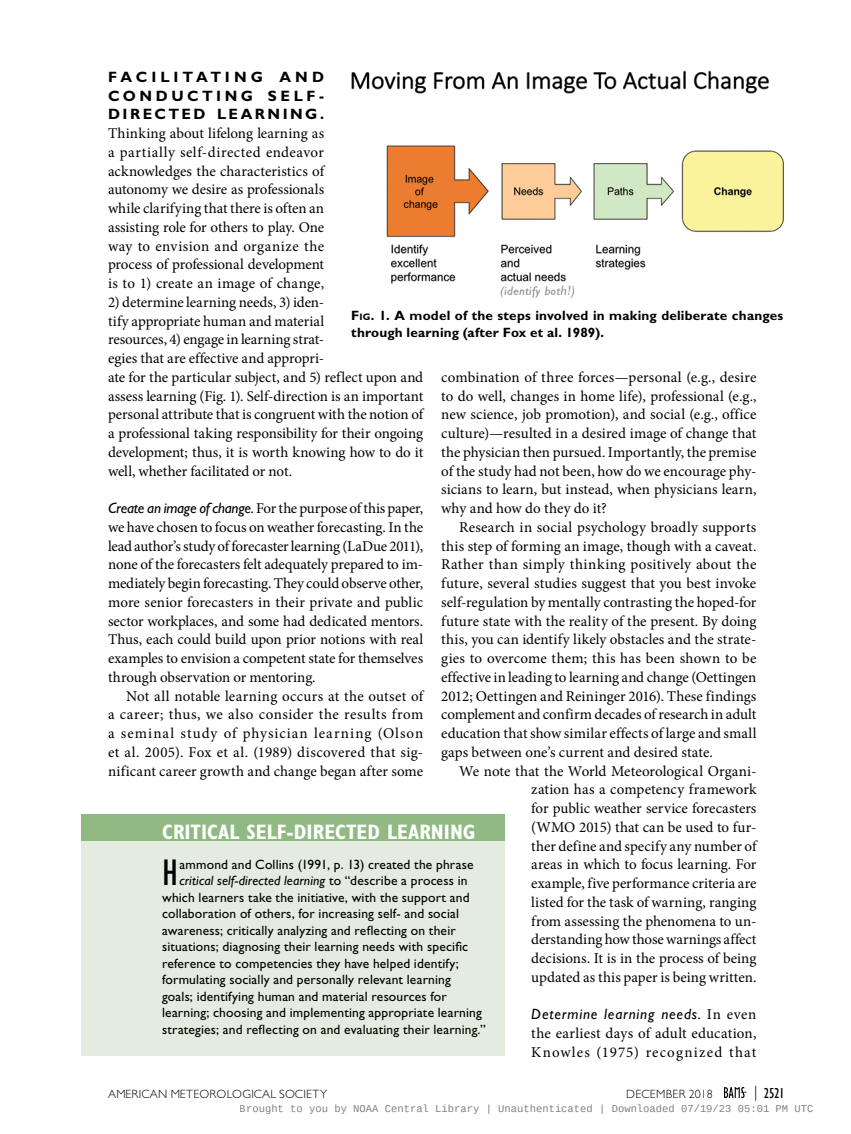
<style>
.page{position:relative;width:851px;height:1134px;background:#fff}
.page>*{position:absolute;margin:0;border:0;box-sizing:border-box;transform-origin:0 0}
.Sidebar_First_Paragr{font:condensed 38.25px "Gill Sans Std";color:#000}
.Sidebar_Title{font:700 condensed 21px "Gill Sans Std";color:#fff}
.Body_Text{font:15px/18.8px "Minion Pro";letter-spacing:.005em;color:#000;text-align:justify}
.First_Paragraph_w_bo{font:15px/18.8px "Minion Pro";letter-spacing:-.005em;color:#000;text-align:justify}
.First_Paragraph_w_it{font:15px/18.8px "Minion Pro";letter-spacing:.005em;color:#000;text-align:justify}
.t1{font:condensed 15px "Gill Sans Std";color:#000}
.Sidebar_First_Paragr-2{font:13.5px "Gill Sans Std";letter-spacing:.015em;color:#000}
.Caption__figure{font:700 13.5px/16.5px "Gill Sans Std";letter-spacing:.015em;color:#000}
.Sidebar_First_Paragr-3{font:italic 13.5px "Gill Sans Std";letter-spacing:.015em;color:#000}
.t2{font:300 12px "Gill Sans Std";letter-spacing:.02em;color:#000}
.t3{font:10.5px "Liberation Mono";color:rgb(0 0 0/.5)}
.s1{font-family:"Gill Sans Std";font-weight:700}
.s2{font-family:"Gill Sans Std";font-style:italic}
.s3{font-style:inherit}
.s4{font-size:9.45px}
.s5{font-style:normal}
.s6{font-weight:300;font-stretch:normal}
</style>
<div class="page">
<div style="left:81px;top:814px;width:423px;height:242px;background:#e4ecdf"></div>
<div style="left:81px;top:814px;width:423px;height:27px;background:#90b983"></div>
<img style="left:351px;top:70px;width:432px;height:228px">
<svg style="left:724px;top:1087px;width:22px;height:11px"></svg>
<p class="First_Paragraph_w_bo" style="left:108px;top:68px;width:218px"><span class="s1">FACILITATING AND CONDUCTING SELF-DIRECTED LEARNING.<br></span>Thinking about lifelong learning as a partially self-directed endeavor acknowledges the characteristics of autonomy we desire as professionals while clarifying that there is often an assisting role for others to play. One way to envision and organize the process of professional development is to 1) create an image of change,</p>
<p class="First_Paragraph_w_bo" style="left:108px;top:293px;width:317px;text-align:left">2) determine learning needs, 3) iden-<br>tify appropriate human and material<br>resources, 4) engage in learning strat-<br>egies that are effective and appropri-<br>ate for the particular subject, and 5) reflect upon and assess learning (Fig. 1). Self-direction is an important personal attribute that is congruent with the notion of a professional taking responsibility for their ongoing development; thus, it is worth knowing how to do it well, whether facilitated or not.</p>
<p class="First_Paragraph_w_it" style="left:108px;top:499px;width:317px"><span class="s2">Create an image of change.</span> For the purpose of this paper, we have chosen to focus on weather forecasting. In the lead author’s study of forecaster learning (LaDue 2011), none of the forecasters felt adequately prepared to im&shy;mediately begin forecasting. They could observe other, more senior forecasters in their private and public sector workplaces, and some had dedicated mentors.<br>Thus, each could build upon prior notions with real examples to envision a competent state for themselves through observation or mentoring.</p>
<p class="Body_Text" style="left:108px;top:686px;width:317px;text-indent:18px">Not all notable learning occurs at the outset of a career; thus, we also consider the results from a seminal study of physician learning (Olson et al. 2005). Fox et al. (1989) discovered that sig&shy;nificant career growth and change began after some</p>
<p class="Caption__figure" style="left:351px;top:307px;width:433px"><span class="s3">F</span><span class="s4">ig</span><span class="s3">.</span> 1. A model of the steps involved in making deliberate changes through learning (after Fox et al. 1989).</p>
<p class="Body_Text" style="left:441px;top:368px;width:317px">combination of three forces—personal (e.g., desire to do well, changes in home life), professional (e.g., new science, job promotion), and social (e.g., office culture)—resulted in a desired image of change that the physician then pursued. Importantly, the premise of the study had not been, how do we encourage phy&shy;sicians to learn, but instead, when physicians learn, why and how do they do it?</p>
<p class="Body_Text" style="left:441px;top:518px;width:317px;text-indent:18px">Research in social psychology broadly supports this step of forming an image, though with a caveat.<br>Rather than simply thinking positively about the future, several studies suggest that you best invoke self-regulation by mentally contrasting the hoped-for future state with the reality of the present. By doing this, you can identify likely obstacles and the strate&shy;gies to overcome them; this has been shown to be effective in leading to learning and change (Oettingen 2012; Oettingen and Reininger 2016). These findings complement and confirm decades of research in adult education that show similar effects of large and small gaps between one’s current and desired state.</p>
<p class="Body_Text" style="left:531px;top:761px;width:227px;text-indent:-72px">We note that the World Meteorological Organi&shy;zation has a competency framework for public weather service forecasters (WMO 2015) that can be used to fur&shy;ther define and specify any number of areas in which to focus learning. For example, five performance criteria are listed for the task of warning, ranging from assessing the phenomena to un&shy;derstanding how those warnings affect decisions. It is in the process of being updated as this paper is being written.</p>
<p class="First_Paragraph_w_it" style="left:531px;top:1005px;width:227px"><span class="s2">Determine learning needs.</span> In even the earliest days of adult education, Knowles (1975) recognized that</p>
<p class="Sidebar_Title" style="left:162px;top:820px;width:315px">CRITICAL SELF-DIRECTED LEARNING</p>
<p class="Sidebar_First_Paragr" style="left:162px;top:852px;width:17px">H</p>
<p class="Sidebar_First_Paragr-2" style="left:179px;top:856px;width:295px">ammond and Collins (1991, p. 13) created the phrase</p>
<p class="Sidebar_First_Paragr-3" style="left:179px;top:873px;width:289px">critical self-directed learning <span class="s5">to “describe a process in</span></p>
<p class="Sidebar_First_Paragr-2" style="left:162px;top:889px;width:309px">which learners take the initiative, with the support and</p>
<p class="Sidebar_First_Paragr-2" style="left:162px;top:906px;width:298px">collaboration of others, for increasing self- and social</p>
<p class="Sidebar_First_Paragr-2" style="left:162px;top:922px;width:295px">awareness; critically analyzing and reflecting on their</p>
<p class="Sidebar_First_Paragr-2" style="left:162px;top:939px;width:307px">situations; diagnosing their learning needs with specific</p>
<p class="Sidebar_First_Paragr-2" style="left:162px;top:955px;width:298px">reference to competencies they have helped identify;</p>
<p class="Sidebar_First_Paragr-2" style="left:162px;top:972px;width:290px">formulating socially and personally relevant learning</p>
<p class="Sidebar_First_Paragr-2" style="left:162px;top:988px;width:286px">goals; identifying human and material resources for</p>
<p class="Sidebar_First_Paragr-2" style="left:162px;top:1005px;width:321px">learning; choosing and implementing appropriate learning</p>
<p class="Sidebar_First_Paragr-2" style="left:162px;top:1021px;width:325px">strategies; and reflecting on and evaluating their learning.”</p>
<p class="t2" style="left:108px;top:1087px;width:220px">AMERICAN METEOROLOGICAL SOCIETY</p>
<p class="t2" style="left:626px;top:1087px;width:88px">DECEMBER 2018</p>
<p class="t1" style="left:754px;top:1085px;width:32px"><span class="s6">|</span> 2521</p>
<p class="t3" style="left:240px;top:1103px;width:575px">Brought to you by NOAA Central Library | Unauthenticated | Downloaded 07/19/23 05:01 PM UTC</p>
</div>
